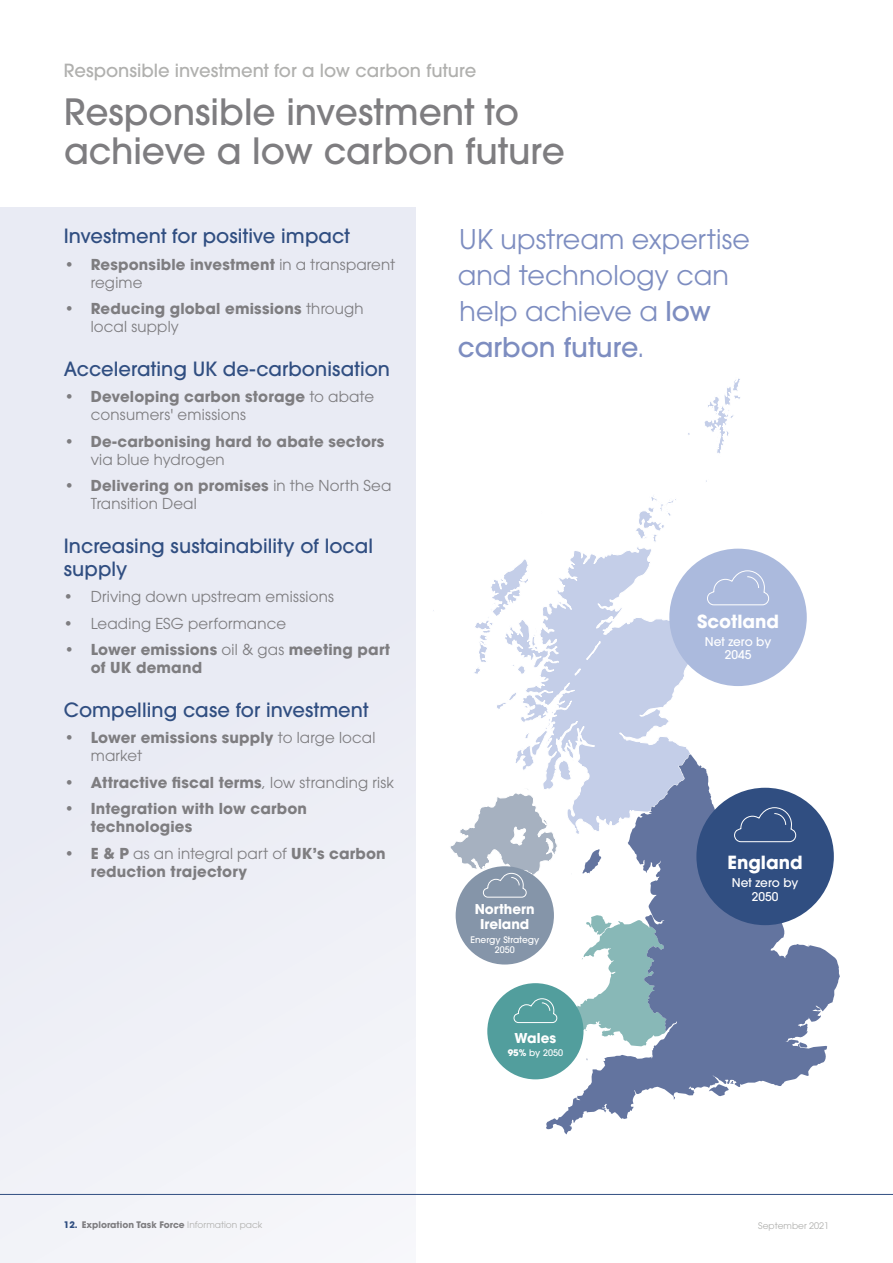
<style>
.page{position:relative;width:893px;height:1263px;background:#fff}
.page>*{position:absolute;margin:0;border:0;box-sizing:border-box;transform-origin:0 0}
.t1{font:500 36px/39px "ITC Avant Garde Pro";color:#7e7d80}
.t2{font:27px/36px "ITC Avant Garde Pro";color:#7d8dc0}
.t3{font:500 19.5px/22.5px "ITC Avant Garde Pro";letter-spacing:.005em;color:#304e81}
.t4{font:500 18px "ITC Avant Garde Pro";color:#b0b0ae}
.Sub-heading_level_2{font:700 18px "ITC Avant Garde Pro";color:#fff}
.t5{font:700 15px/18px "ITC Avant Garde Pro";letter-spacing:.01em;color:#7e7d80}
.t6{font:15px/18px "ITC Avant Garde Pro";letter-spacing:.01em;color:#7e7d80}
.Sub-heading_level_2-2{font:700 13.5px/15px "ITC Avant Garde Pro";color:#fff;text-align:center}
.Body_light_10pt{font:500 12px/13.5px "ITC Avant Garde Pro";color:#fff;text-align:center}
.t7{font:700 9px "ITC Avant Garde Pro";color:#7e7d80}
.Body_light_10pt-2{font:500 9px/10.5px "ITC Avant Garde Pro";color:#fff;text-align:center}
.t8{font:9px "ITC Avant Garde Pro";color:#b0b0ae}
.s1{font-weight:400}
.s2{font-weight:700}
.s3{font-weight:500}
.s4{color:#304e81}
.s5{font-weight:400;color:#b0b0ae}
</style>
<div class="page">
<div style="left:0;top:207px;width:416px;height:1056px;background:#e9ebf4"></div>
<svg style="left:433px;top:378px;width:308px;height:410px"></svg>
<svg style="left:546px;top:754px;width:294px;height:380px"></svg>
<div style="left:696px;top:788px;width:138px;height:137px;background:#304e81;border-radius:50%"></div>
<svg style="left:734px;top:807px;width:63px;height:35px"></svg>
<div style="left:669px;top:549px;width:138px;height:137px;background:#abbadd;border-radius:50%"></div>
<svg style="left:707px;top:570px;width:62px;height:36px"></svg>
<div style="left:487px;top:983px;width:96px;height:96px;background:#529e9d;border-radius:50%"></div>
<svg style="left:513px;top:915px;width:153px;height:131px"></svg>
<div style="left:457px;top:867px;width:96px;height:96px;background:#8595a9;border-radius:50%"></div>
<div style="left:456px;top:866px;width:98px;height:98px;border:2px solid #8595a9;border-radius:50%"></div>
<svg style="left:450px;top:788px;width:108px;height:110px"></svg>
<hr style="left:0;top:1194px;width:893px;height:1px;background:#304e81">
<p class="t4" style="left:64px;top:59px;width:414px">Responsible investment for a low carbon future</p>
<p class="t1" style="left:64px;top:92px;width:502px">Responsible investment to achieve a low carbon future</p>
<p class="t3" style="left:64px;top:224px;width:287px">Investment for positive impact</p>
<p class="t5" style="left:91px;top:255px;width:306px;text-indent:-27px">• Responsible investment <span class="s1">in a transparent regime</span></p>
<p class="t5" style="left:91px;top:299px;width:274px;text-indent:-27px">• Reducing global emissions <span class="s1">through local supply</span></p>
<p class="t3" style="left:64px;top:357px;width:328px">Accelerating UK de-carbonisation</p>
<p class="t6" style="left:91px;top:388px;width:285px;text-indent:-27px"><span class="s2">• Developing carbon storage</span> to abate consumers' emissions</p>
<p class="t5" style="left:91px;top:432px;width:295px;text-indent:-27px">• De-carbonising hard to abate sectors <span class="s1">via blue hydrogen</span></p>
<p class="t6" style="left:91px;top:477px;width:302px;text-indent:-27px"><span class="s2">• Delivering on promises</span> in the North Sea<br>Transition Deal</p>
<p class="t3" style="left:64px;top:534px;width:311px">Increasing sustainability of local supply</p>
<p class="t6" style="left:64px;top:587px;width:272px">• Driving down upstream emissions</p>
<p class="t6" style="left:64px;top:614px;width:224px">• Leading ESG performance</p>
<p class="t5" style="left:91px;top:640px;width:301px;text-indent:-27px">• Lower emissions <span class="s1">oil &amp; gas</span> meeting part of UK demand</p>
<p class="t3" style="left:64px;top:698px;width:306px">Compelling case for investment</p>
<p class="t5" style="left:91px;top:729px;width:286px;text-indent:-27px">• Lower emissions supply <span class="s1">to large local market</span></p>
<p class="t5" style="left:64px;top:773px;width:332px">• Attractive fiscal terms<span class="s1">, low stranding risk</span></p>
<p class="t5" style="left:91px;top:800px;width:218px;text-indent:-27px">• Integration with low carbon technologies</p>
<p class="t5" style="left:91px;top:844px;width:296px;text-indent:-27px">• E &amp; P <span class="s1">as an integral part of</span> UK’s carbon reduction trajectory</p>
<p class="t2" style="left:458px;top:220px;width:294px">UK upstream expertise and technology can help achieve a <span class="s3">low carbon future</span>.</p>
<p class="Sub-heading_level_2" style="left:697px;top:609px;width:84px">Scotland</p>
<p class="Body_light_10pt" style="left:705px;top:635px;width:68px">Net zero by<br>2045</p>
<p class="Sub-heading_level_2-2" style="left:475px;top:901px;width:62px">Northern<br>Ireland</p>
<p class="Body_light_10pt-2" style="left:470px;top:934px;width:70px">Energy Strategy<br>2050</p>
<p class="Sub-heading_level_2-2" style="left:515px;top:1031px;width:43px">Wales</p>
<p class="Body_light_10pt-2" style="left:508px;top:1047px;width:57px"><span class="s2">95%</span> by 2050</p>
<p class="Sub-heading_level_2" style="left:728px;top:850px;width:77px">England</p>
<p class="Body_light_10pt" style="left:732px;top:876px;width:68px">Net zero by<br>2050</p>
<p class="t7" style="left:64px;top:1218px;width:200px"><span class="s4">12.</span> Exploration Task Force <span class="s5">Information pack</span></p>
<p class="t8" style="left:758px;top:1220px;width:73px">September 2021</p>
</div>
